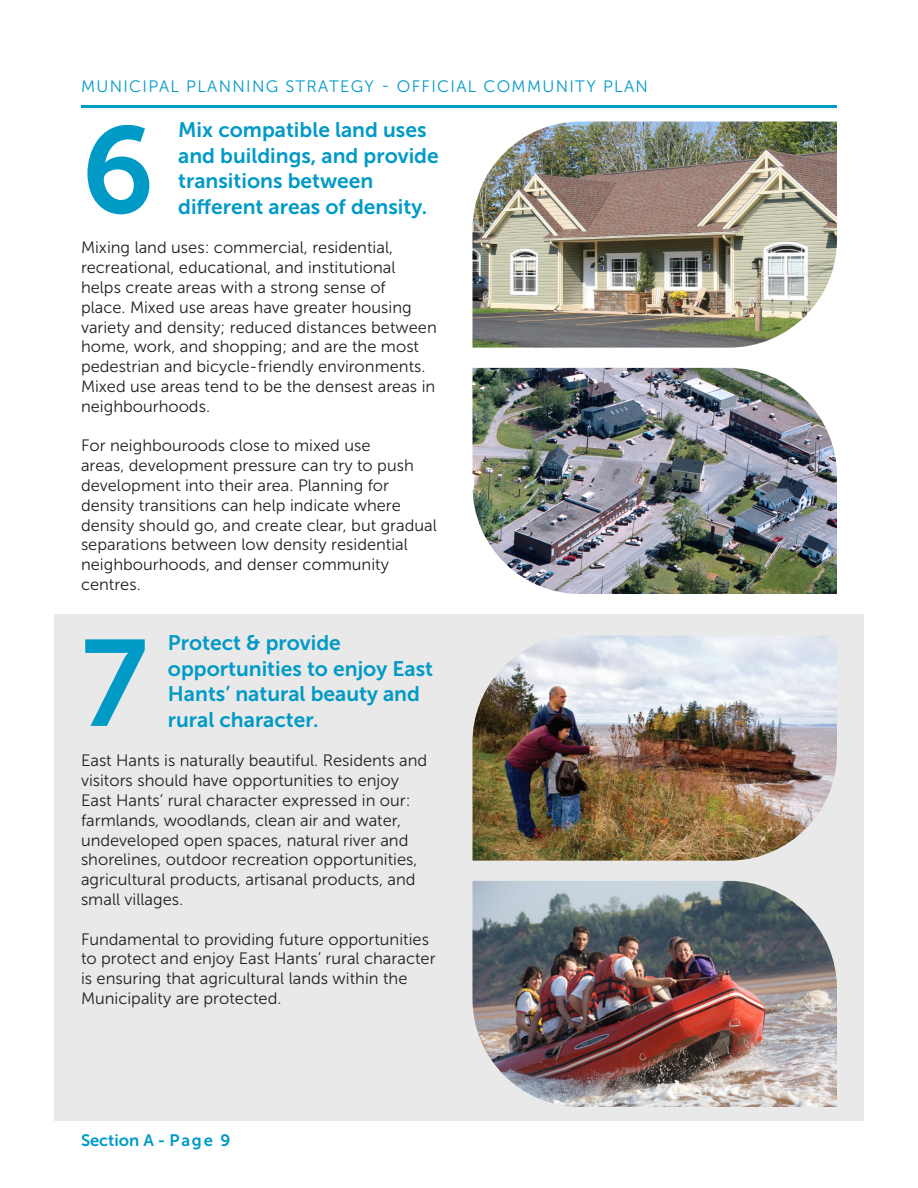
<style>
.page{position:relative;width:918px;height:1188px;background:#fff}
.page>*{position:absolute;margin:0;border:0;box-sizing:border-box;transform-origin:0 0}
.t1{font:121.95px "Museo Sans 700";color:#009ac7}
.Chapter_Header_Blue_Bold{font:21px/25.5px "Museo Sans 700";color:#009ac7}
.t2{font:16.5px/19.8px "Museo Sans 300";color:#231f20}
.t3{font:16.5px "Museo Sans 300";letter-spacing:.08em;color:#009ac7}
.t4{font:16.5px "Museo Sans 700";color:#009ac7}
</style>
<div class="page">
<hr style="left:81px;top:105px;width:756px;height:3px;background:#009ac7">
<div style="left:54px;top:614px;width:810px;height:507px;background:#e9e9e9"></div>
<img style="left:472px;top:636px;width:365px;height:225px">
<img style="left:472px;top:368px;width:365px;height:226px">
<img style="left:472px;top:881px;width:365px;height:226px">
<img style="left:472px;top:122px;width:365px;height:226px">
<p class="t3" style="left:81px;top:78px;width:569px">MUNICIPAL PLANNING STRATEGY - OFFICIAL COMMUNITY PLAN</p>
<p class="Chapter_Header_Blue_Bold" style="left:178px;top:117px;width:262px">Mix compatible land uses and buildings, and provide transitions between different areas of density.</p>
<p class="t2" style="left:81px;top:238px;width:357px">Mixing land uses: commercial, residential, recreational, educational, and institutional helps create areas with a strong sense of<br>place. Mixed use areas have greater housing variety and density; reduced distances between home, work, and shopping; and are the most pedestrian and bicycle-friendly environments.<br>Mixed use areas tend to be the densest areas in neighbourhoods.</p>
<p class="t2" style="left:81px;top:436px;width:357px">For neighbouroods close to mixed use<br>areas, development pressure can try to push development into their area. Planning for density transitions can help indicate where density should go, and create clear, but gradual separations between low density residential neighbourhoods, and denser community centres.</p>
<p class="t1" style="left:81px;top:103px;width:75px">6</p>
<p class="Chapter_Header_Blue_Bold" style="left:168px;top:630px;width:267px">Protect &amp; provide opportunities to enjoy East<br>Hants’ natural beauty and rural character.</p>
<p class="t2" style="left:81px;top:751px;width:348px">East Hants is naturally beautiful. Residents and visitors should have opportunities to enjoy East Hants’ rural character expressed in our: farmlands, woodlands, clean air and water, undeveloped open spaces, natural river and shorelines, outdoor recreation opportunities, agricultural products, artisanal products, and small villages.</p>
<p class="t2" style="left:81px;top:929px;width:356px">Fundamental to providing future opportunities to protect and enjoy East Hants’ rural character is ensuring that agricultural lands within the Municipality are protected.</p>
<p class="t1" style="left:81px;top:616px;width:68px">7</p>
<p class="t4" style="left:81px;top:1131px;width:151px">Section A - Page 9</p>
</div>
